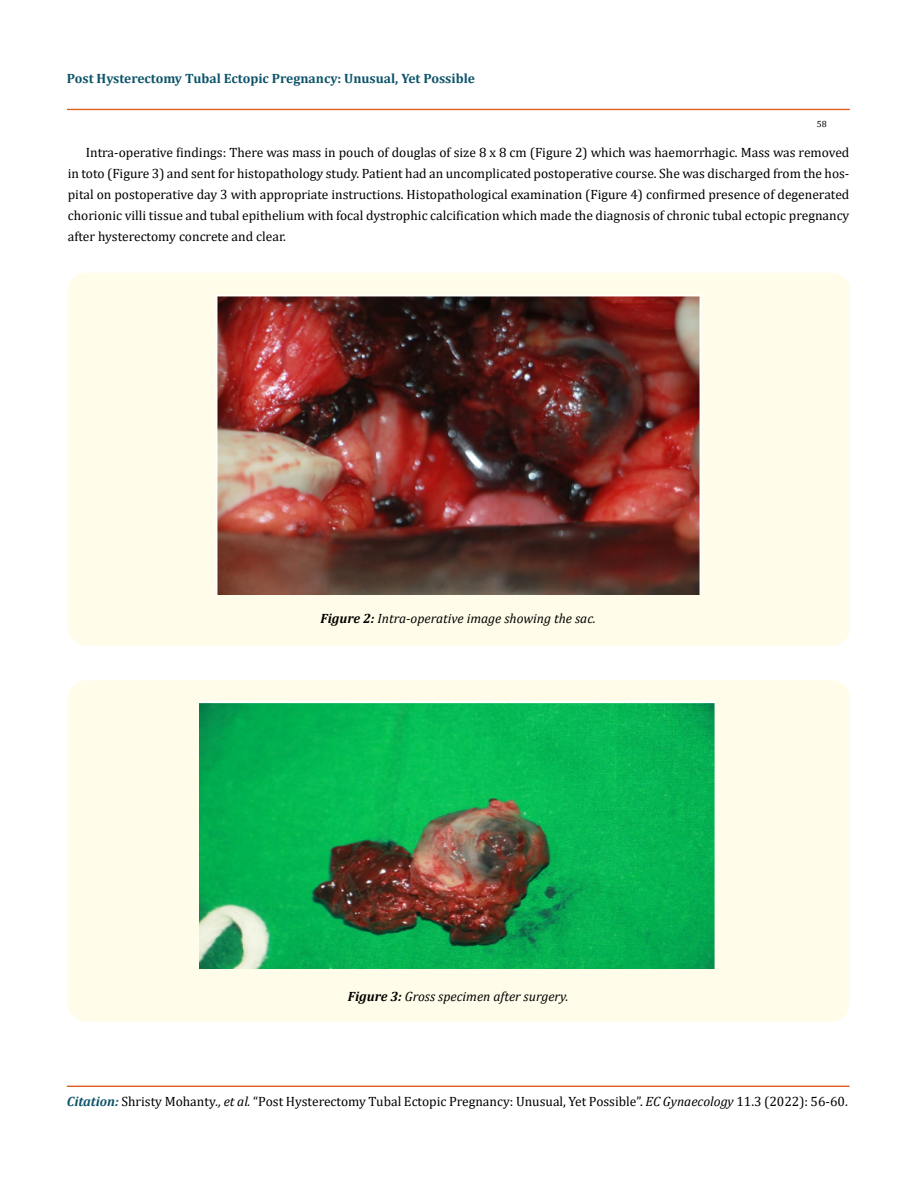
<style>
.page{position:relative;width:917px;height:1190px;background:#fff}
.page>*{position:absolute;margin:0;border:0;box-sizing:border-box;transform-origin:0 0}
.t1{font:13.5px/21px "Cambria";color:#000;text-align:justify}
.t2{font:italic 13.5px "Cambria";color:#000}
.t3{font:700 13.5px "Cambria";color:#0e546a}
.t4{font:9px "Cambria";color:#000}
.s1{font-weight:700}
.s2{font-weight:700;font-style:italic;color:#0e546a}
.s3{font-style:italic}
</style>
<div class="page">
<div style="left:67px;top:109px;width:782px;height:1px;border:1px solid #e05d1a"></div>
<div style="left:67px;top:1086px;width:782px;height:1px;border:1px solid #e05d1a"></div>
<div style="left:68px;top:272px;width:782px;height:374px;background:#fffde9;border-radius:18px"></div>
<img style="left:216px;top:296px;width:484px;height:299px">
<div style="left:68px;top:680px;width:781px;height:341px;background:#fffde9;border-radius:18px"></div>
<img style="left:199px;top:702px;width:516px;height:266px">
<p class="t3" style="left:67px;top:69px;width:409px">Post Hysterectomy Tubal Ectopic Pregnancy: Unusual, Yet Possible</p>
<p class="t4" style="left:816px;top:118px;width:11px">58</p>
<p class="t1" style="left:68px;top:142px;width:783px;text-indent:18px">Intra-operative findings: There was mass in pouch of douglas of size 8 x 8 cm (Figure 2) which was haemorrhagic. Mass was removed in toto (Figure 3) and sent for histopathology study. Patient had an uncomplicated postoperative course. She was discharged from the hos&shy;pital on postoperative day 3 with appropriate instructions. Histopathological examination (Figure 4) confirmed presence of degenerated chorionic villi tissue and tubal epithelium with focal dystrophic calcification which made the diagnosis of chronic tubal ectopic pregnancy after hysterectomy concrete and clear.</p>
<p class="t2" style="left:320px;top:609px;width:277px"><span class="s1">Figure 2:</span> Intra-operative image showing the sac.</p>
<p class="t2" style="left:348px;top:987px;width:222px"><span class="s1">Figure 3:</span> Gross specimen after surgery.</p>
<p class="t1" style="left:67px;top:1091px;width:782px"><span class="s2">Citation:</span> Shristy Mohanty<span class="s3">., et al.</span> “Post Hysterectomy Tubal Ectopic Pregnancy: Unusual, Yet Possible”. <span class="s3">EC Gynaecology</span> 11.3 (2022): 56-60.</p>
</div>
